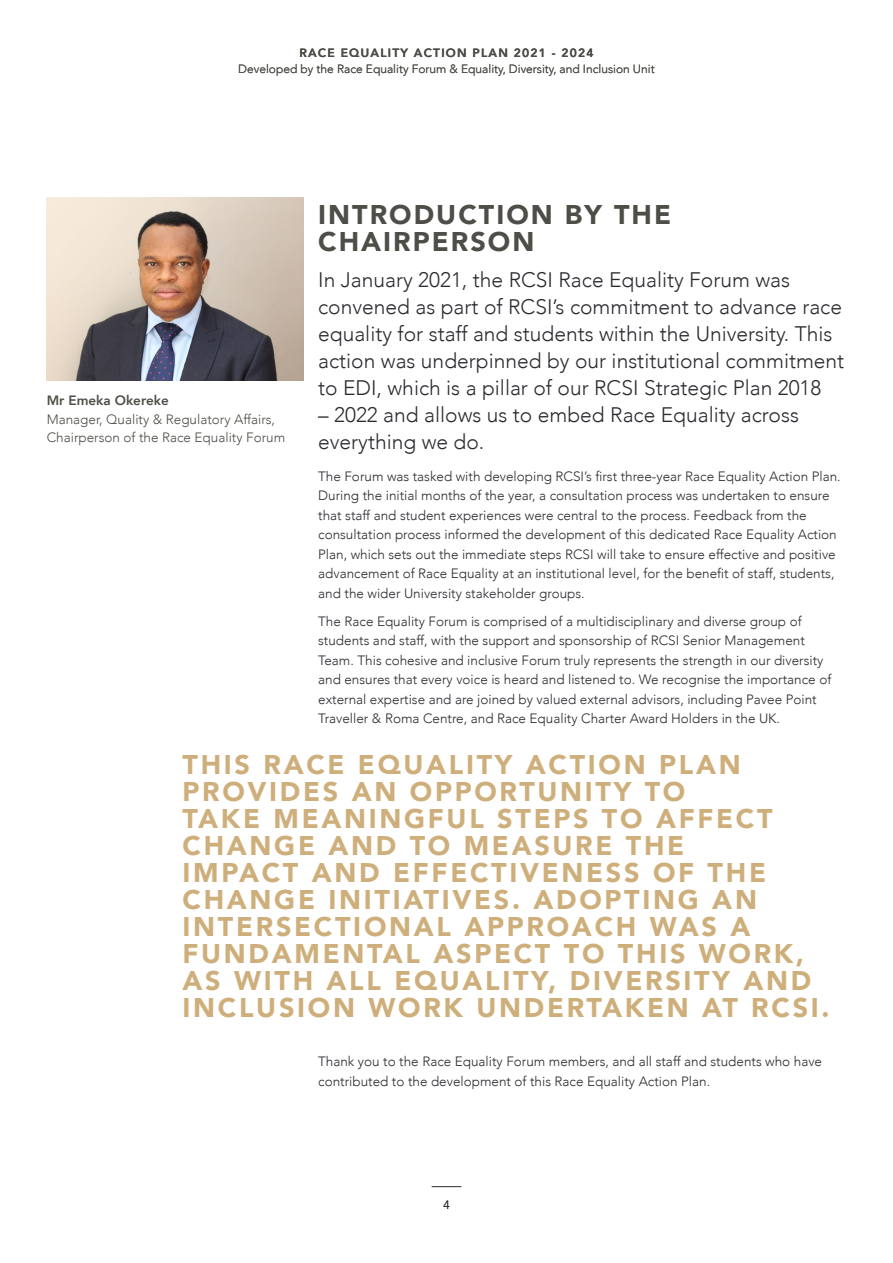
<style>
.page{position:relative;width:893px;height:1263px;background:#fff}
.page>*{position:absolute;margin:0;border:0;box-sizing:border-box;transform-origin:0 0}
.t1{font:900 27px/27px "Avenir";letter-spacing:.1em;color:#ceaf7b}
.t2{font:900 27px/27px "Avenir";letter-spacing:.075em;color:#4e4d47}
.t3{font:300 21px/27px "Avenir";color:#2c2a30}
.t4{font:300 13.5px/19.5px "Avenir";color:#2c2a30}
.t5{font:300 13.5px/18.8px "Avenir";color:#4e4d47}
.t6{font:800 13.5px "Avenir";color:#4e4d47}
.t7{font:300 12px "Avenir";color:#4e4d47}
.t8{font:800 12px "Avenir";letter-spacing:.1em;color:#4e4d47}
.t9{font:300 12px "Avenir";color:#2c2a30}
</style>
<div class="page">
<svg style="left:432px;top:1186px;width:29px;height:1px"></svg>
<img style="left:47px;top:197px;width:256px;height:184px">
<p class="t8" style="left:299px;top:43px;width:296px">RACE EQUALITY ACTION PLAN 2021 - 2024</p>
<p class="t7" style="left:238px;top:62px;width:418px">Developed by the Race Equality Forum &amp; Equality, Diversity, and Inclusion Unit</p>
<p class="t6" style="left:47px;top:390px;width:123px">Mr Emeka Okereke</p>
<p class="t5" style="left:47px;top:410px;width:240px">Manager, Quality &amp; Regulatory Affairs,<br>Chairperson of the Race Equality Forum</p>
<h1 class="t2" style="left:318px;top:200px;width:354px">INTRODUCTION BY THE<br>CHAIRPERSON</h1>
<p class="t3" style="left:318px;top:266px;width:528px">In January 2021, the RCSI Race Equality Forum was convened as part of RCSI’s commitment to advance race equality for staff and students within the University. This action was underpinned by our institutional commitment to EDI, which is a pillar of our RCSI Strategic Plan 2018</p>
<h2 class="t3" style="left:318px;top:401px;width:482px">– 2022 and allows us to embed Race Equality across everything we do.</h2>
<p class="t4" style="left:318px;top:466px;width:524px">The Forum was tasked with developing RCSI’s first three-year Race Equality Action Plan.<br>During the initial months of the year, a consultation process was undertaken to ensure that staff and student experiences were central to the process. Feedback from the consultation process informed the development of this dedicated Race Equality Action Plan, which sets out the immediate steps RCSI will take to ensure effective and positive advancement of Race Equality at an institutional level, for the benefit of staff, students, and the wider University stakeholder groups.</p>
<p class="t4" style="left:318px;top:611px;width:515px">The Race Equality Forum is comprised of a multidisciplinary and diverse group of students and staff, with the support and sponsorship of RCSI Senior Management Team. This cohesive and inclusive Forum truly represents the strength in our diversity and ensures that every voice is heard and listened to. We recognise the importance of external expertise and are joined by valued external advisors, including Pavee Point Traveller &amp; Roma Centre, and Race Equality Charter Award Holders in the UK.</p>
<p class="t1" style="left:182px;top:751px;width:649px">THIS RACE EQUALITY ACTION PLAN<br>PROVIDES AN OPPORTUNITY TO<br>TAKE MEANINGFUL STEPS TO AFFECT<br>CHANGE AND TO MEASURE THE<br>IMPACT AND EFFECTIVENESS OF THE<br>CHANGE INITIATIVES. ADOPTING AN<br>INTERSECTIONAL APPROACH WAS A<br>FUNDAMENTAL ASPECT TO THIS WORK,<br>AS WITH ALL EQUALITY, DIVERSITY AND<br>INCLUSION WORK UNDERTAKEN AT RCSI.</p>
<p class="t4" style="left:318px;top:1052px;width:505px">Thank you to the Race Equality Forum members, and all staff and students who have contributed to the development of this Race Equality Action Plan.</p>
<p class="t9" style="left:443px;top:1198px;width:8px">4</p>
</div>
